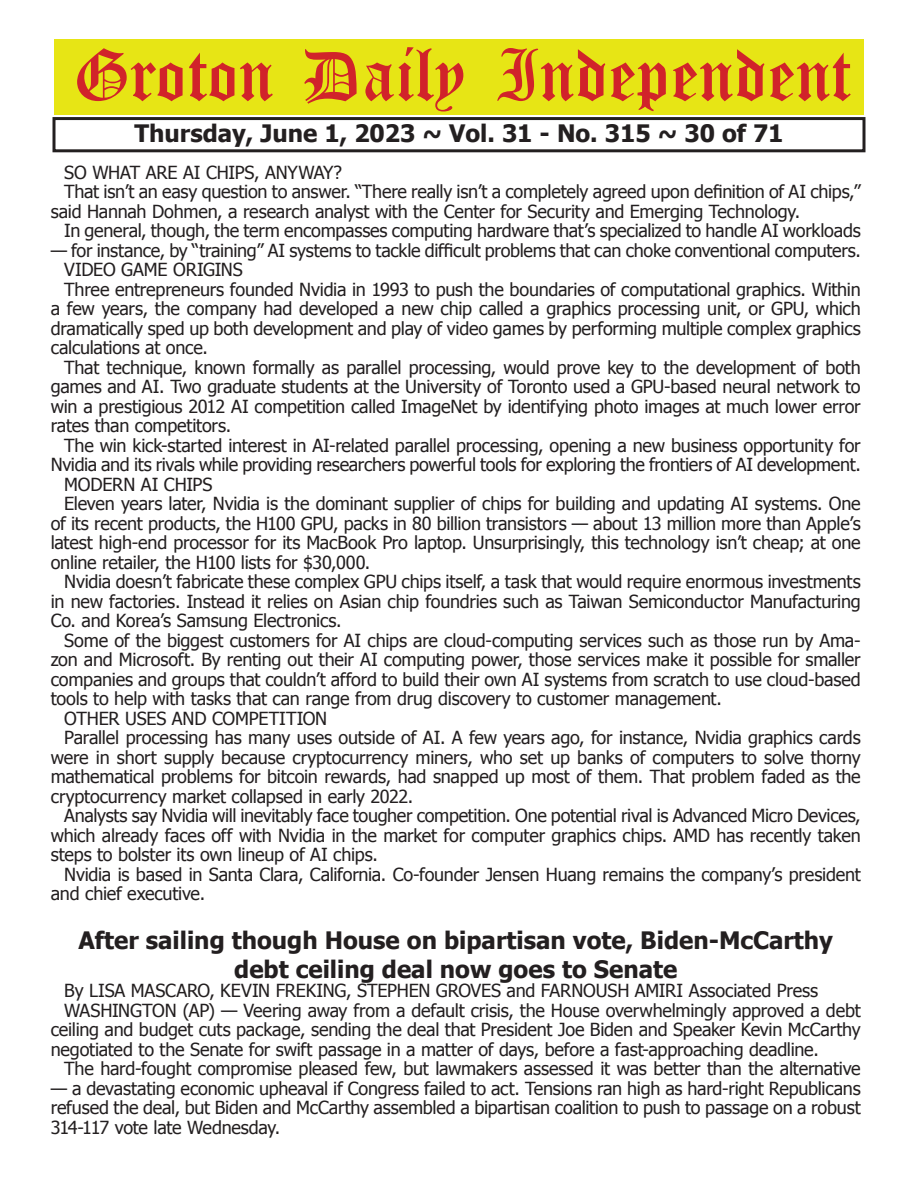
<style>
.page{position:relative;width:918px;height:1188px;background:#fff}
.page>*{position:absolute;margin:0;border:0;box-sizing:border-box;transform-origin:0 0}
.t1{font:54px "Old English Five";color:#d1232a}
.t2{font:700 24px/28.8px "Tahoma";color:#231f20;text-align:center}
.t3{font:18px/19.5px "Tahoma";letter-spacing:-.015em;color:#231f20;text-align:justify}
</style>
<div class="page">
<div style="left:52px;top:117px;width:814px;height:35px;border:3px solid #231f20"></div>
<div style="left:54px;top:40px;width:810px;height:75px;background:#e7e515"></div>
<h1 class="t1" style="left:73px;top:50px;width:779px">Groton Daily Independent</h1>
<h2 class="t2" style="left:135px;top:117px;width:651px">Thursday, June 1, 2023 ~ Vol. 31 - No. 315 ~ 30 of 71</h2>
<p class="t3" style="left:64px;top:162px;width:279px">SO WHAT ARE AI CHIPS, ANYWAY?</p>
<p class="t3" style="left:64px;top:181px;width:798px">That isn’t an easy question to answer. “There really isn’t a completely agreed upon definition of AI chips,”</p>
<p class="t3" style="left:51px;top:201px;width:751px">said Hannah Dohmen, a research analyst with the Center for Security and Emerging Technology.</p>
<p class="t3" style="left:64px;top:220px;width:798px">In general, though, the term encompasses computing hardware that’s specialized to handle AI workloads</p>
<p class="t3" style="left:51px;top:240px;width:812px">— for instance, by “training” AI systems to tackle difficult problems that can choke conventional computers.</p>
<p class="t3" style="left:64px;top:259px;width:180px">VIDEO GAME ORIGINS</p>
<p class="t3" style="left:64px;top:279px;width:798px">Three entrepreneurs founded Nvidia in 1993 to push the boundaries of computational graphics. Within</p>
<p class="t3" style="left:51px;top:298px;width:812px">a few years, the company had developed a new chip called a graphics processing unit, or GPU, which</p>
<p class="t3" style="left:51px;top:318px;width:812px">dramatically sped up both development and play of video games by performing multiple complex graphics</p>
<p class="t3" style="left:51px;top:337px;width:159px">calculations at once.</p>
<p class="t3" style="left:64px;top:357px;width:798px">That technique, known formally as parallel processing, would prove key to the development of both</p>
<p class="t3" style="left:51px;top:376px;width:811px">games and AI. Two graduate students at the University of Toronto used a GPU-based neural network to</p>
<p class="t3" style="left:51px;top:396px;width:811px">win a prestigious 2012 AI competition called ImageNet by identifying photo images at much lower error</p>
<p class="t3" style="left:51px;top:415px;width:182px">rates than competitors.</p>
<p class="t3" style="left:64px;top:435px;width:798px">The win kick-started interest in AI-related parallel processing, opening a new business opportunity for</p>
<p class="t3" style="left:51px;top:454px;width:812px">Nvidia and its rivals while providing researchers powerful tools for exploring the frontiers of AI development.</p>
<p class="t3" style="left:64px;top:474px;width:150px">MODERN AI CHIPS</p>
<p class="t3" style="left:64px;top:493px;width:798px">Eleven years later, Nvidia is the dominant supplier of chips for building and updating AI systems. One</p>
<p class="t3" style="left:51px;top:513px;width:812px">of its recent products, the H100 GPU, packs in 80 billion transistors — about 13 million more than Apple’s</p>
<p class="t3" style="left:51px;top:532px;width:811px">latest high-end processor for its MacBook Pro laptop. Unsurprisingly, this technology isn’t cheap; at one</p>
<p class="t3" style="left:51px;top:552px;width:321px">online retailer, the H100 lists for $30,000.</p>
<p class="t3" style="left:64px;top:571px;width:798px">Nvidia doesn’t fabricate these complex GPU chips itself, a task that would require enormous investments</p>
<p class="t3" style="left:51px;top:591px;width:812px">in new factories. Instead it relies on Asian chip foundries such as Taiwan Semiconductor Manufacturing</p>
<p class="t3" style="left:51px;top:610px;width:293px">Co. and Korea’s Samsung Electronics.</p>
<p class="t3" style="left:64px;top:630px;width:798px">Some of the biggest customers for AI chips are cloud-computing services such as those run by Ama-</p>
<p class="t3" style="left:51px;top:649px;width:811px">zon and Microsoft. By renting out their AI computing power, those services make it possible for smaller</p>
<p class="t3" style="left:51px;top:669px;width:811px">companies and groups that couldn’t afford to build their own AI systems from scratch to use cloud-based</p>
<p class="t3" style="left:51px;top:688px;width:673px">tools to help with tasks that can range from drug discovery to customer management.</p>
<p class="t3" style="left:64px;top:708px;width:265px">OTHER USES AND COMPETITION</p>
<p class="t3" style="left:64px;top:727px;width:798px">Parallel processing has many uses outside of AI. A few years ago, for instance, Nvidia graphics cards</p>
<p class="t3" style="left:51px;top:747px;width:811px">were in short supply because cryptocurrency miners, who set up banks of computers to solve thorny</p>
<p class="t3" style="left:51px;top:766px;width:812px">mathematical problems for bitcoin rewards, had snapped up most of them. That problem faded as the</p>
<p class="t3" style="left:51px;top:786px;width:364px">cryptocurrency market collapsed in early 2022.</p>
<p class="t3" style="left:64px;top:805px;width:798px">Analysts say Nvidia will inevitably face tougher competition. One potential rival is Advanced Micro Devices,</p>
<p class="t3" style="left:51px;top:825px;width:811px">which already faces off with Nvidia in the market for computer graphics chips. AMD has recently taken</p>
<p class="t3" style="left:51px;top:844px;width:329px">steps to bolster its own lineup of AI chips.</p>
<p class="t3" style="left:64px;top:864px;width:798px">Nvidia is based in Santa Clara, California. Co-founder Jensen Huang remains the company’s president</p>
<p class="t3" style="left:51px;top:883px;width:156px">and chief executive.</p>
<h2 class="t2" style="left:79px;top:924px;width:756px">After sailing though House on bipartisan vote, Biden-McCarthy debt ceiling deal now goes to Senate</h2>
<p class="t3" style="left:64px;top:980px;width:756px">By LISA MASCARO, KEVIN FREKING, STEPHEN GROVES and FARNOUSH AMIRI Associated Press</p>
<p class="t3" style="left:64px;top:999px;width:798px">WASHINGTON (AP) — Veering away from a default crisis, the House overwhelmingly approved a debt</p>
<p class="t3" style="left:51px;top:1019px;width:811px">ceiling and budget cuts package, sending the deal that President Joe Biden and Speaker Kevin McCarthy</p>
<p class="t3" style="left:51px;top:1038px;width:770px">negotiated to the Senate for swift passage in a matter of days, before a fast-approaching deadline.</p>
<p class="t3" style="left:64px;top:1058px;width:798px">The hard-fought compromise pleased few, but lawmakers assessed it was better than the alternative</p>
<p class="t3" style="left:51px;top:1077px;width:812px">— a devastating economic upheaval if Congress failed to act. Tensions ran high as hard-right Republicans refused the deal, but Biden and McCarthy assembled a bipartisan coalition to push to passage on a robust 314-117 vote late Wednesday.</p>
</div>
